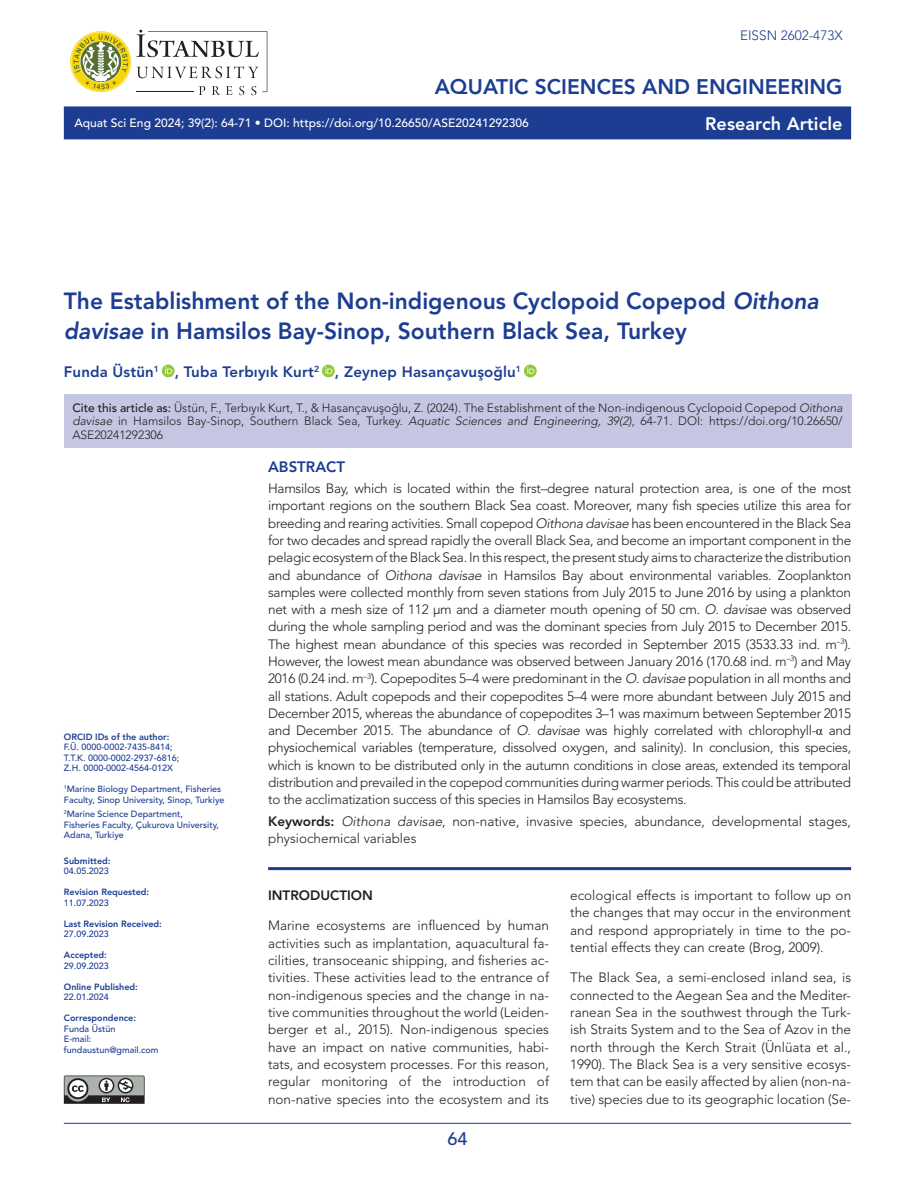
<style>
.page{position:relative;width:915px;height:1191px;background:#fff}
.page>*{position:absolute;margin:0;border:0;box-sizing:border-box;transform-origin:0 0}
.Baslik{font:800 23.25px/30px "Avenir LT Std";color:#1c3d92}
.t1{font:800 21px "Avenir LT Std";color:#1c3d92}
.t2{font:800 18px "Avenir LT Std";letter-spacing:.005em;color:#fff}
.t3{font:500 18px "Avenir LT Std";color:#1c3d92}
.Yazar{font:800 15px "Avenir LT Std";letter-spacing:.01em;color:#1c3d92}
.Abstract{font:300 13.5px/17.2px "Avenir LT Std";color:#231f20;text-align:justify}
.Ana_Metin{font:300 13.5px/17.4px "Avenir LT Std";color:#231f20;text-align:justify}
.t4{font:300 13.5px "Avenir LT Std";color:#1c3d92}
.Baslik_ic{font:800 13.5px "Avenir LT Std";color:#231f20}
.t5{font:300 12px/13.5px "Avenir LT Std";color:#231f20;text-align:justify}
.t6{font:500 12px "Avenir LT Std";color:#fff}
.t7{font:500 9px/10.5px "Avenir LT Std";color:#1c3d92}
.t8{font:800 9px "Avenir LT Std";color:#1c3d92}
.s1{font-style:italic}
.s2{font-weight:500}
.s3{font-family:"Times New Roman";font-weight:400}
.s4{font-weight:800}
</style>
<div class="page">
<hr style="left:64px;top:1123px;width:786px;height:1px;background:#1c3d92">
<div style="left:64px;top:106px;width:786px;height:33px;background:#1c3d92"></div>
<div style="left:64px;top:394px;width:786px;height:53px;background:#c5c6e1"></div>
<hr style="left:268px;top:867px;width:281px;height:3px;background:#1c3d92">
<hr style="left:549px;top:867px;width:301px;height:3px;background:#1c3d92">
<svg style="left:70px;top:30px;width:197px;height:65px"></svg>
<div style="left:162px;top:364px;width:12px;height:13px;background:#93c83d;border-radius:50%"></div>
<svg style="left:165px;top:367px;width:7px;height:7px"></svg>
<svg style="left:322px;top:364px;width:12px;height:13px"></svg>
<svg style="left:325px;top:367px;width:7px;height:7px"></svg>
<svg style="left:523px;top:364px;width:13px;height:13px"></svg>
<svg style="left:527px;top:367px;width:7px;height:7px"></svg>
<svg style="left:64px;top:1075px;width:80px;height:28px;background:#858784"></svg>
<p class="t4" style="left:739px;top:27px;width:104px">EISSN 2602-473X</p>
<p class="t1" style="left:434px;top:74px;width:409px">AQUATIC SCIENCES AND ENGINEERING</p>
<p class="t6" style="left:74px;top:116px;width:456px">Aquat Sci Eng 2024; 39(2): 64-71 • DOI: https://doi.org/10.26650/ASE20241292306</p>
<p class="t2" style="left:704px;top:113px;width:139px">Research Article</p>
<p class="Baslik" style="left:64px;top:286px;width:756px">The Establishment of the Non-indigenous Cyclopoid Copepod <span class="s1">Oithona davisae</span> in Hamsilos Bay-Sinop, Southern Black Sea, Turkey</p>
<p class="Yazar" style="left:64px;top:363px;width:458px">Funda Üstün<sup>1</sup> , Tuba Terbıyık Kurt<sup>2</sup> , Zeynep Hasançavuşoğlu<sup>1</sup></p>
<p class="t5" style="left:72px;top:401px;width:771px"><span class="s2">Cite this article as:</span> Üstün, F., Terbıyık Kurt, T., &amp; Hasançavuşoğlu, Z. (2024). The Establishment of the Non-indigenous Cyclopoid Copepod <span class="s1">Oithona davisae</span> in Hamsilos Bay-Sinop, Southern Black Sea, Turkey. <span class="s1">Aquatic Sciences and Engineering, 39(2),</span> 64-71. DOI: https://doi.org/10.26650/ ASE20241292306</p>
<p class="t8" style="left:64px;top:731px;width:107px">ORCID IDs of the author:</p>
<p class="t7" style="left:64px;top:742px;width:110px">F.Ü. 0000-0002-7435-8414;</p>
<p class="t7" style="left:64px;top:752px;width:117px">T.T.K. 0000-0002-2937-6816;</p>
<p class="t7" style="left:64px;top:763px;width:110px">Z.H. 0000-0002-4564-012X</p>
<p class="t7" style="left:64px;top:784px;width:162px"><sup>1</sup>Marine Biology Department, Fisheries<br>Faculty, Sinop University, Sinop, Turkiye</p>
<p class="t7" style="left:64px;top:809px;width:157px"><sup>2</sup>Marine Science Department,<br>Fisheries Faculty, Çukurova University,<br>Adana, Turkiye</p>
<p class="t8" style="left:64px;top:855px;width:48px">Submitted:</p>
<p class="t7" style="left:64px;top:866px;width:47px">04.05.2023</p>
<p class="t8" style="left:64px;top:886px;width:87px">Revision Requested:</p>
<p class="t7" style="left:64px;top:897px;width:47px">11.07.2023</p>
<p class="t8" style="left:64px;top:918px;width:100px">Last Revision Received:</p>
<p class="t7" style="left:64px;top:929px;width:47px">27.09.2023</p>
<p class="t8" style="left:64px;top:949px;width:45px">Accepted:</p>
<p class="t7" style="left:64px;top:960px;width:47px">29.09.2023</p>
<p class="t8" style="left:64px;top:981px;width:76px">Online Published:</p>
<p class="t7" style="left:64px;top:992px;width:47px">22.01.2024</p>
<p class="t8" style="left:64px;top:1012px;width:74px">Correspondence:</p>
<p class="t7" style="left:64px;top:1023px;width:53px">Funda Üstün</p>
<p class="t7" style="left:64px;top:1034px;width:29px">E-mail:</p>
<p class="t7" style="left:64px;top:1044px;width:96px">fundaustun@gmail.com</p>
<p class="Yazar" style="left:268px;top:457px;width:78px">ABSTRACT</p>
<p class="Abstract" style="left:268px;top:480px;width:584px">Hamsilos Bay, which is located within the first–degree natural protection area, is one of the most important regions on the southern Black Sea coast. Moreover, many fish species utilize this area for breeding and rearing activities. Small copepod <span class="s1">Oithona davisae</span> has been encountered in the Black Sea for two decades and spread rapidly the overall Black Sea, and become an important component in the pelagic ecosystem of the Black Sea. In this respect, the present study aims to characterize the distribution and abundance of <span class="s1">Oithona davisae</span> in Hamsilos Bay about environmental variables. Zooplankton samples were collected monthly from seven stations from July 2015 to June 2016 by using a plankton net with a mesh size of 112 μm and a diameter mouth opening of 50 cm. <span class="s1">O. davisae</span> was observed during the whole sampling period and was the dominant species from July 2015 to December 2015.<br>The highest mean abundance of this species was recorded in September 2015 (3533.33 ind. m<sup>–3</sup>).<br>However, the lowest mean abundance was observed between January 2016 (170.68 ind. m<sup>–3</sup>) and May 2016 (0.24 ind. m<sup>–3</sup>). Copepodites 5–4 were predominant in the <span class="s1">O. davisae</span> population in all months and all stations. Adult copepods and their copepodites 5–4 were more abundant between July 2015 and December 2015, whereas the abundance of copepodites 3–1 was maximum between September 2015 and December 2015. The abundance of <span class="s1">O. davisae</span> was highly correlated with chlorophyll-<span class="s3">α</span> and physiochemical variables (temperature, dissolved oxygen, and salinity). In conclusion, this species, which is known to be distributed only in the autumn conditions in close areas, extended its temporal distribution and prevailed in the copepod communities during warmer periods. This could be attributed to the acclimatization success of this species in Hamsilos Bay ecosystems.</p>
<p class="Abstract" style="left:268px;top:812px;width:584px"><span class="s4">Keywords:</span> <span class="s1">Oithona davisae</span>, non-native, invasive species, abundance, developmental stages, physiochemical variables</p>
<p class="Baslik_ic" style="left:268px;top:887px;width:106px">INTRODUCTION</p>
<p class="Ana_Metin" style="left:268px;top:916px;width:282px">Marine ecosystems are influenced by human activities such as implantation, aquacultural fa&shy;cilities, transoceanic shipping, and fisheries ac&shy;tivities. These activities lead to the entrance of non-indigenous species and the change in na&shy;tive communities throughout the world (Leiden&shy;berger et al., 2015). Non-indigenous species have an impact on native communities, habi&shy;tats, and ecosystem processes. For this reason, regular monitoring of the introduction of non-native species into the ecosystem and its</p>
<p class="t3" style="left:447px;top:1127px;width:22px">64</p>
<p class="Ana_Metin" style="left:570px;top:886px;width:282px">ecological effects is important to follow up on the changes that may occur in the environment and respond appropriately in time to the po&shy;tential effects they can create (Brog, 2009).</p>
<p class="Ana_Metin" style="left:570px;top:968px;width:282px">The Black Sea, a semi-enclosed inland sea, is connected to the Aegean Sea and the Mediter&shy;ranean Sea in the southwest through the Turk&shy;ish Straits System and to the Sea of Azov in the north through the Kerch Strait (Ünlüata et al., 1990). The Black Sea is a very sensitive ecosys&shy;tem that can be easily affected by alien (non-na&shy;tive) species due to its geographic location (Se-</p>
</div>
